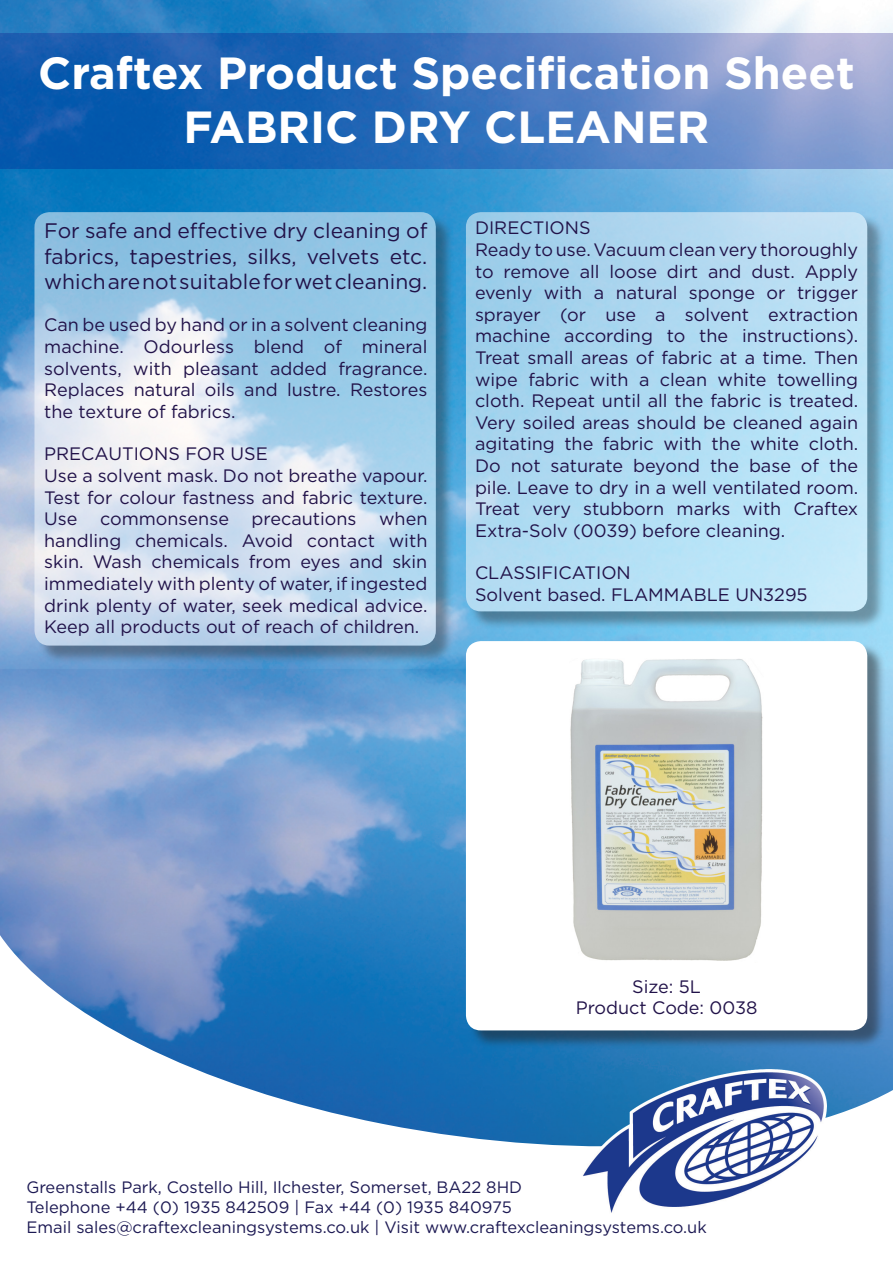
<style>
.page{position:relative;width:893px;height:1263px;background:#fff}
.page>*{position:absolute;margin:0;border:0;box-sizing:border-box;transform-origin:0 0}
.t1{font:700 45px "Gotham";color:#fff}
.t2{font:21px/25.2px "Gotham";color:#211249;text-align:justify}
.t3{font:18px/21.6px "Gotham";color:#211249;text-align:justify}
.t4{font:16.5px "Gotham";color:#1c1953}
</style>
<div class="page">
<img style="left:0;top:0;width:893px;height:1146px">
<svg style="left:0;top:33px;width:893px;height:136px"></svg>
<img style="left:578px;top:1070px;width:248px;height:143px">
<div style="left:37px;top:215px;width:418px;height:449px;background:#231f20;opacity:.75"></div>
<svg style="left:34px;top:212px;width:402px;height:434px"></svg>
<div style="left:468px;top:215px;width:418px;height:415px;background:#231f20;opacity:.75"></div>
<div style="left:466px;top:212px;width:401px;height:399px;background:linear-gradient(to right,#a3d2ed,#c1e6f8);border-radius:15px"></div>
<div style="left:468px;top:643px;width:418px;height:406px;background:#231f20;opacity:.51"></div>
<div style="left:466px;top:641px;width:401px;height:389px;background:#fff;border-radius:15px"></div>
<img style="left:570px;top:659px;width:193px;height:302px">
<p class="t1" style="left:38px;top:43px;width:818px">Craftex Product Specification Sheet</p>
<p class="t1" style="left:184px;top:97px;width:527px">FABRIC DRY CLEANER</p>
<p class="t2" style="left:44px;top:218px;width:385px">For safe and effective dry cleaning of fabrics, tapestries, silks, velvets etc. which are not suitable for wet cleaning.</p>
<p class="t3" style="left:44px;top:314px;width:385px">Can be used by hand or in a solvent cleaning machine. Odourless blend of mineral solvents, with pleasant added fragrance.<br>Replaces natural oils and lustre. Restores the texture of fabrics.</p>
<p class="t3" style="left:44px;top:443px;width:225px">PRECAUTIONS FOR USE</p>
<p class="t3" style="left:44px;top:464px;width:385px">Use a solvent mask. Do not breathe vapour.<br>Test for colour fastness and fabric texture.<br>Use</p>
<p class="t3" style="left:44px;top:508px;width:385px;text-indent:335px">when handling chemicals. Avoid contact with skin. Wash chemicals from eyes and skin immediately with plenty of water, if ingested drink plenty of water, seek medical advice.<br>Keep all products out of reach of children.</p>
<p class="t3" style="left:100px;top:508px;width:130px">commonsense</p>
<p class="t3" style="left:252px;top:508px;width:106px">precautions</p>
<p class="t3" style="left:475px;top:217px;width:117px">DIRECTIONS</p>
<p class="t3" style="left:475px;top:238px;width:385px">Ready to use. Vacuum clean very thoroughly to remove all loose dirt and dust. Apply evenly with a natural sponge or trigger sprayer (or use a solvent extraction machine according to the instructions).<br>Treat small areas of fabric at a time. Then wipe fabric with a clean white towelling cloth. Repeat until all the fabric is treated.<br>Very soiled areas should be cleaned again agitating the fabric with the white cloth.<br>Do not saturate beyond the base of the pile. Leave to dry in a well ventilated room.<br>Treat very stubborn marks with Craftex Extra-Solv (0039) before cleaning.</p>
<p class="t3" style="left:475px;top:562px;width:157px">CLASSIFICATION</p>
<p class="t3" style="left:475px;top:583px;width:334px">Solvent based. FLAMMABLE UN3295</p>
<p class="t3" style="left:632px;top:976px;width:70px">Size: 5L</p>
<p class="t3" style="left:576px;top:997px;width:183px">Product Code: 0038</p>
<p class="t4" style="left:26px;top:1177px;width:497px">Greenstalls Park, Costello Hill, Ilchester, Somerset, BA22 8HD</p>
<p class="t4" style="left:26px;top:1197px;width:487px">Telephone +44 (0) 1935 842509 | Fax +44 (0) 1935 840975</p>
<p class="t4" style="left:26px;top:1216px;width:682px">Email sales@craftexcleaningsystems.co.uk | Visit www.craftexcleaningsystems.co.uk</p>
</div>
